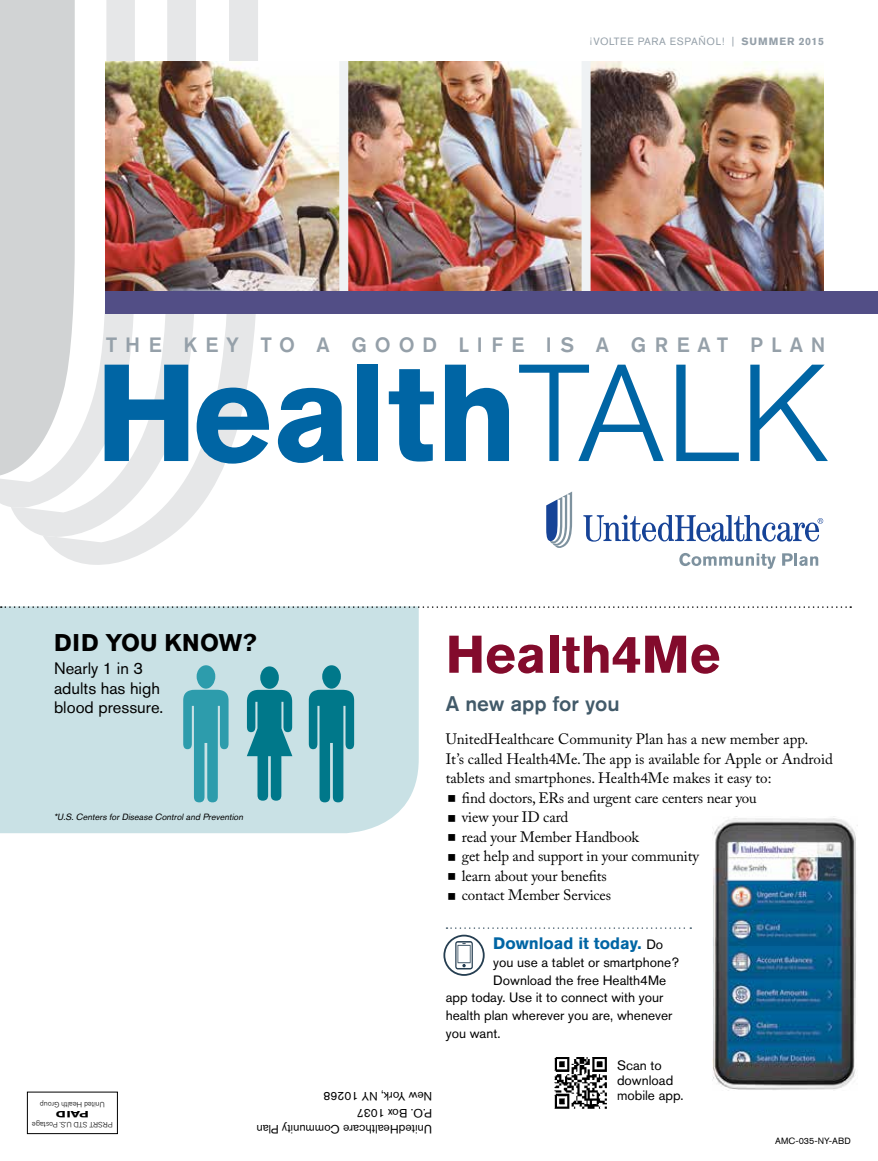
<style>
.page{position:relative;width:878px;height:1161px;background:#fff}
.page>*{position:absolute;margin:0;border:0;box-sizing:border-box;transform-origin:0 0}
.t1{font:700 136.5px "Akzidenz Grotesk BE";color:#0065a4}
.t2{font:700 52.5px "Akzidenz Grotesk BE";color:#830b2c}
.t3{font:700 24px "Akzidenz Grotesk BE";letter-spacing:.02em;color:#000}
.t4{font:500 21px "Akzidenz Grotesk BE";color:#425a69}
.t5{font:500 20.55px "Akzidenz Grotesk BE";letter-spacing:.38em;color:#95a0a9}
.t6{font:16.5px/19.5px "Akzidenz Grotesk BE";color:#000}
.t7{font:700 16.5px "Akzidenz Grotesk BE";color:#0065a4}
.t8{font:15px "Adobe Caslon Pro";letter-spacing:-.005em;color:#000}
.t9{font:13.5px/15px "Akzidenz Grotesk BE";color:#000}
.t10{font:12px/16.5px "Akzidenz Grotesk BE";color:#000}
.t11{font:10.5px "Akzidenz Grotesk BE";letter-spacing:.05em;color:#95a0a9}
.t12{font:italic 9px "Akzidenz Grotesk BE";color:#000}
.t13{font:9px "Akzidenz Grotesk BE";color:#000}
.t14{font:700 9px "Akzidenz Grotesk BE";color:#000;scale:1.5 1}
.t15{font:300 7.5px "Akzidenz Grotesk BE";color:#000}
.s1{font-weight:700}
.s2{font-weight:300}
.s3{font-weight:400;font-size:13.5px;color:#000}
</style>
<div class="page">
<div style="left:0;top:606px;width:418px;height:227px;background:#c9e1e5"></div>
<svg style="left:446px;top:927px;width:245px;height:2px"></svg>
<svg style="left:443px;top:935px;width:41px;height:41px"></svg>
<img style="left:712px;top:818px;width:144px;height:273px">
<img style="left:555px;top:1057px;width:51px;height:52px">
<div style="left:27px;top:1092px;width:91px;height:42px;border:1px solid #000"></div>
<div style="left:0;top:0;width:11px;height:507px;background:#d1d3d4"></div>
<svg style="left:11px;top:0;width:32px;height:536px;fill:#d1d3d4"></svg>
<svg style="left:43px;top:0;width:215px;height:565px"></svg>
<svg style="left:583px;top:515px;width:240px;height:27px"></svg>
<svg style="left:546px;top:492px;width:26px;height:56px"></svg>
<svg style="left:679px;top:553px;width:96px;height:16px"></svg>
<svg style="left:782px;top:553px;width:36px;height:13px"></svg>
<img style="left:106px;top:61px;width:233px;height:230px">
<img style="left:348px;top:61px;width:233px;height:230px">
<img style="left:590px;top:61px;width:234px;height:230px">
<div style="left:339px;top:61px;width:9px;height:242px;background:#eff2f4"></div>
<div style="left:581px;top:61px;width:9px;height:242px;background:#eff2f4"></div>
<div style="left:106px;top:291px;width:772px;height:23px;background:#524e86"></div>
<svg style="left:1px;top:606px;width:850px;height:2px"></svg>
<div style="left:183px;top:663px;width:45px;height:139px;background:#c9e1e5"></div>
<div style="left:247px;top:665px;width:45px;height:135px;background:#c9e1e5"></div>
<div style="left:309px;top:663px;width:45px;height:139px;background:#c9e1e5"></div>
<p class="t11" style="left:590px;top:35px;width:235px">¡VOLTEE PARA ESPAÑOL! | <span class="s1">SUMMER 2015</span></p>
<h3 class="t5" style="left:106px;top:332px;width:721px">THE KEY TO A GOOD LIFE IS A GREAT PLAN</h3>
<h1 class="t1" style="left:95px;top:334px;width:736px">Health<span class="s2">TALK</span></h1>
<h3 class="t3" style="left:54px;top:629px;width:204px">DID YOU KNOW?</h3>
<h2 class="t2" style="left:446px;top:624px;width:276px">Health4Me</h2>
<h3 class="t4" style="left:446px;top:691px;width:175px">A new app for you</h3>
<p class="t8" style="left:446px;top:730px;width:364px">UnitedHealthcare Community Plan has a new member app.</p>
<p class="t8" style="left:446px;top:750px;width:388px">It’s called Health4Me. The app is available for Apple or Android</p>
<p class="t8" style="left:446px;top:769px;width:327px">tablets and smartphones. Health4Me makes it easy to:</p>
<p class="t8" style="left:462px;top:789px;width:296px">find doctors, ERs and urgent care centers near you</p>
<p class="t8" style="left:462px;top:809px;width:108px">view your ID card</p>
<p class="t8" style="left:462px;top:828px;width:178px">read your Member Handbook</p>
<p class="t8" style="left:462px;top:848px;width:239px">get help and support in your community</p>
<p class="t8" style="left:462px;top:867px;width:146px">learn about your benefits</p>
<p class="t8" style="left:462px;top:887px;width:151px">contact Member Services</p>
<p class="t7" style="left:493px;top:933px;width:171px">Download it today. <span class="s3">Do</span></p>
<p class="t9" style="left:493px;top:954px;width:187px">you use a tablet or smartphone?</p>
<p class="t9" style="left:493px;top:972px;width:174px">Download the free Health4Me</p>
<p class="t9" style="left:445px;top:990px;width:219px">app today. Use it to connect with your</p>
<p class="t9" style="left:445px;top:1008px;width:228px">health plan wherever you are, whenever</p>
<p class="t9" style="left:445px;top:1026px;width:56px">you want.</p>
<p class="t6" style="left:54px;top:659px;width:111px">Nearly 1 in 3 adults has high blood pressure.</p>
<p class="t12" style="left:54px;top:812px;width:192px">*U.S. Centers for Disease Control and Prevention</p>
<p class="t15" style="left:105px;top:1109px;width:66px;rotate:-180deg">United Health Group</p>
<p class="t14" style="left:89px;top:1119px;width:23px;rotate:-180deg">PAID</p>
<p class="t15" style="left:113px;top:1128px;width:82px;rotate:-180deg">PRSRT STD U.S. Postage</p>
<p class="t10" style="left:432px;top:1138px;width:177px;rotate:-180deg">UnitedHealthcare Community Plan<br>P.O. Box 1037<br>New York, NY 10268</p>
<p class="t9" style="left:617px;top:1058px;width:68px">Scan to download mobile app.</p>
<p class="t13" style="left:775px;top:1136px;width:77px">AMC-035-NY-ABD</p>
</div>
